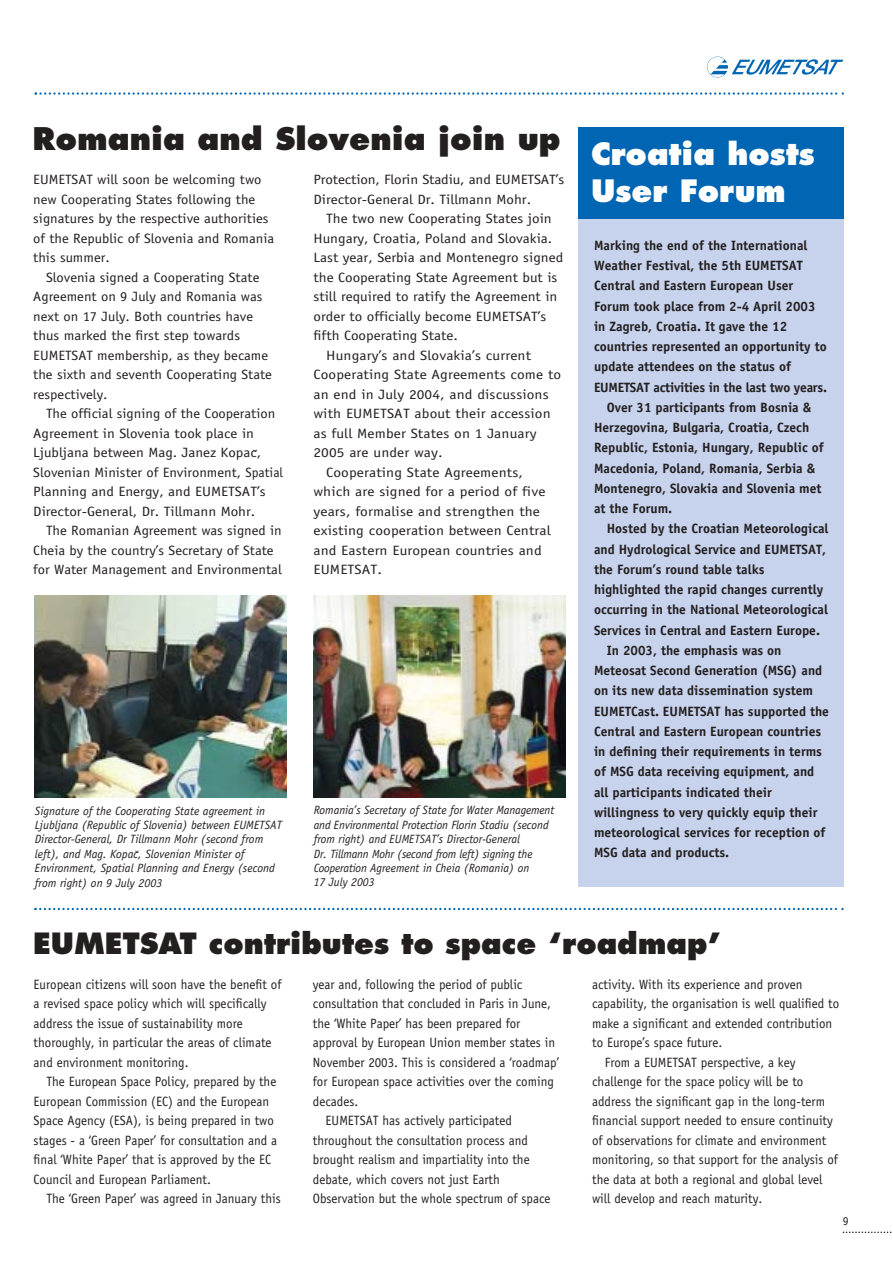
<style>
.page{position:relative;width:893px;height:1263px;background:#fff}
.page>*{position:absolute;margin:0;border:0;box-sizing:border-box;transform-origin:0 0}
.t1{font:800 30.3px "Futura";color:#231f1f}
.t2{font:800 30px/37px "Futura";color:#fff}
.t3{font:800 28.5px "Futura";color:#231f1f}
.t4{font:13.5px/19.5px "Officina Sans";color:#231f1f;scale:.96 1}
.t5{font:700 13.5px "Officina Sans";color:#231f1f}
.t6{font:13.5px/19.5px "Officina Sans";color:#231f1f;scale:1.08 1}
.t7{font:13.5px "Officina Sans";color:#231f1f;scale:1.14 1}
.t8{font:13.5px/19.5px "Officina Sans";color:#231f1f;scale:1.12 1}
.t9{font:13.5px "Officina Sans";color:#231f1f}
.t10{font:italic 12px/14.4px "Officina Sans";color:#231f1f}
.t11{font:12px "Officina Sans";color:#231f1f}
</style>
<div class="page">
<svg style="left:35px;top:92px;width:808px;height:3px"></svg>
<svg style="left:707px;top:57px;width:136px;height:20px"></svg>
<svg style="left:842px;top:1232px;width:50px;height:1px"></svg>
<svg style="left:34px;top:908px;width:809px;height:2px"></svg>
<img style="left:35px;top:596px;width:251px;height:201px">
<img style="left:313px;top:596px;width:252px;height:201px">
<div style="left:578px;top:127px;width:265px;height:760px;background:#c7d2ec"></div>
<div style="left:578px;top:127px;width:265px;height:92px;background:#0066b3"></div>
<h1 class="t1" style="left:33px;top:125px;width:529px">Romania and Slovenia join up</h1>
<p class="t6" style="left:33px;top:171px;width:224px">EUMETSAT will soon be welcoming two new Cooperating States following the signatures by the respective authorities of the Republic of Slovenia and Romania this summer.</p>
<p class="t6" style="left:33px;top:269px;width:222px;text-indent:13px">Slovenia signed a Cooperating State Agreement on 9 July and Romania was next on 17 July. Both countries have thus marked the first step towards EUMETSAT membership, as they became the sixth and seventh Cooperating State respectively.</p>
<p class="t6" style="left:33px;top:405px;width:233px;text-indent:13px">The official signing of the Cooperation Agreement in Slovenia took place in Ljubljana between Mag. Janez Kopac, Slovenian Minister of Environment, Spatial Planning and Energy, and EUMETSAT’s Director-General, Dr. Tillmann Mohr.</p>
<p class="t6" style="left:33px;top:522px;width:232px;text-indent:13px">The Romanian Agreement was signed in<br>Cheia by the country’s Secretary of State for Water Management and Environmental</p>
<p class="t8" style="left:313px;top:171px;width:225px">Protection, Florin Stadiu, and EUMETSAT’s<br>Director-General Dr. Tillmann Mohr.</p>
<p class="t8" style="left:326px;top:210px;width:203px">The two new Cooperating States join</p>
<p class="t8" style="left:313px;top:229px;width:215px">Hungary, Croatia, Poland and Slovakia.</p>
<p class="t8" style="left:313px;top:249px;width:224px">Last year, Serbia and Montenegro signed</p>
<p class="t8" style="left:313px;top:268px;width:219px">the Cooperating State Agreement but is</p>
<p class="t8" style="left:313px;top:288px;width:219px">still required to ratify the Agreement in</p>
<p class="t8" style="left:313px;top:307px;width:209px">order to officially become EUMETSAT’s</p>
<p class="t8" style="left:313px;top:327px;width:130px">fifth Cooperating State.</p>
<p class="t7" style="left:326px;top:350px;width:181px">Hungary’s and Slovakia’s current</p>
<p class="t7" style="left:313px;top:369px;width:219px">Cooperating State Agreements come to</p>
<p class="t7" style="left:313px;top:389px;width:208px">an end in July 2004, and discussions</p>
<p class="t7" style="left:313px;top:408px;width:209px">with EUMETSAT about their accession</p>
<p class="t7" style="left:313px;top:428px;width:197px">as full Member States on 1 January</p>
<p class="t7" style="left:313px;top:447px;width:115px">2005 are under way.</p>
<p class="t7" style="left:326px;top:467px;width:174px">Cooperating State Agreements,</p>
<p class="t7" style="left:313px;top:486px;width:205px">which are signed for a period of five</p>
<p class="t7" style="left:313px;top:506px;width:200px">years, formalise and strengthen the</p>
<p class="t7" style="left:313px;top:525px;width:210px">existing cooperation between Central</p>
<p class="t7" style="left:313px;top:545px;width:202px">and Eastern European countries and</p>
<p class="t7" style="left:313px;top:564px;width:62px">EUMETSAT.</p>
<p class="t9" style="left:253px;top:449px;width:6px">˘</p>
<p class="t10" style="left:35px;top:804px;width:248px">Signature of the Cooperating State agreement in Ljubljana (Republic of Slovenia) between EUMETSAT Director-General, Dr Tillmann Mohr (second from left), and Mag. Kopac, Slovenian Minister of Environment, Spatial Planning and Energy (second from right) on 9 July 2003</p>
<p class="t10" style="left:135px;top:849px;width:5px">˘</p>
<p class="t10" style="left:314px;top:804px;width:242px">Romania’s Secretary of State for Water Management and Environmental Protection Florin Stadiu (second from right) and EUMETSAT’s Director-General<br>Dr. Tillmann Mohr (second from left) signing the Cooperation Agreement in Cheia (Romania) on<br>17 July 2003</p>
<h2 class="t2" style="left:591px;top:137px;width:225px">Croatia hosts<br>User Forum</h2>
<p class="t5" style="left:594px;top:240px;width:215px">Marking the end of the International</p>
<p class="t5" style="left:594px;top:260px;width:210px">Weather Festival, the 5th EUMETSAT</p>
<p class="t5" style="left:594px;top:280px;width:201px">Central and Eastern European User</p>
<p class="t5" style="left:594px;top:301px;width:223px">Forum took place from 2-4 April 2003</p>
<p class="t5" style="left:594px;top:321px;width:195px">in Zagreb, Croatia. It gave the 12</p>
<p class="t5" style="left:594px;top:341px;width:234px">countries represented an opportunity to</p>
<p class="t5" style="left:594px;top:361px;width:198px">update attendees on the status of</p>
<p class="t5" style="left:594px;top:382px;width:234px">EUMETSAT activities in the last two years.</p>
<p class="t5" style="left:606px;top:402px;width:206px">Over 31 participants from Bosnia &amp;</p>
<p class="t5" style="left:594px;top:422px;width:217px">Herzegovina, Bulgaria, Croatia, Czech</p>
<p class="t5" style="left:594px;top:442px;width:231px">Republic, Estonia, Hungary, Republic of</p>
<p class="t5" style="left:594px;top:463px;width:222px">Macedonia, Poland, Romania, Serbia &amp;</p>
<p class="t5" style="left:594px;top:483px;width:229px">Montenegro, Slovakia and Slovenia met</p>
<p class="t5" style="left:594px;top:503px;width:80px">at the Forum.</p>
<p class="t5" style="left:606px;top:523px;width:223px">Hosted by the Croatian Meteorological</p>
<p class="t5" style="left:594px;top:544px;width:233px">and Hydrological Service and EUMETSAT,</p>
<p class="t5" style="left:594px;top:564px;width:172px">the Forum’s round table talks</p>
<p class="t5" style="left:594px;top:584px;width:231px">highlighted the rapid changes currently</p>
<p class="t5" style="left:594px;top:604px;width:235px">occurring in the National Meteorological</p>
<p class="t5" style="left:594px;top:625px;width:227px">Services in Central and Eastern Europe.</p>
<p class="t5" style="left:606px;top:645px;width:176px">In 2003, the emphasis was on</p>
<p class="t5" style="left:594px;top:665px;width:230px">Meteosat Second Generation (MSG) and</p>
<p class="t5" style="left:594px;top:685px;width:220px">on its new data dissemination system</p>
<p class="t5" style="left:594px;top:706px;width:236px">EUMETCast. EUMETSAT has supported the</p>
<p class="t5" style="left:594px;top:726px;width:229px">Central and Eastern European countries</p>
<p class="t5" style="left:594px;top:746px;width:229px">in defining their requirements in terms</p>
<p class="t5" style="left:594px;top:766px;width:222px">of MSG data receiving equipment, and</p>
<p class="t5" style="left:594px;top:787px;width:179px">all participants indicated their</p>
<p class="t5" style="left:594px;top:807px;width:225px">willingness to very quickly equip their</p>
<p class="t5" style="left:594px;top:827px;width:233px">meteorological services for reception of</p>
<p class="t5" style="left:594px;top:847px;width:137px">MSG data and products.</p>
<h3 class="t3" style="left:33px;top:931px;width:690px">EUMETSAT contributes to space ‘roadmap’</h3>
<p class="t4" style="left:34px;top:976px;width:259px">European citizens will soon have the benefit of a revised space policy which will specifically address the issue of sustainability more thoroughly, in particular the areas of climate and environment monitoring.</p>
<p class="t4" style="left:34px;top:1073px;width:255px;text-indent:13px">The European Space Policy, prepared by the European Commission (EC) and the European Space Agency (ESA), is being prepared in two stages - a ‘Green Paper’ for consultation and a final ‘White Paper’ that is approved by the EC Council and European Parliament.</p>
<p class="t4" style="left:46px;top:1190px;width:245px">The ‘Green Paper’ was agreed in January this</p>
<p class="t4" style="left:592px;top:976px;width:221px">activity. With its experience and proven</p>
<p class="t4" style="left:592px;top:995px;width:259px">capability, the organisation is well qualified to</p>
<p class="t4" style="left:592px;top:1015px;width:251px">make a significant and extended contribution</p>
<p class="t4" style="left:592px;top:1034px;width:137px">to Europe’s space future.</p>
<p class="t4" style="left:605px;top:1054px;width:200px">From a EUMETSAT perspective, a key</p>
<p class="t4" style="left:592px;top:1073px;width:221px">challenge for the space policy will be to</p>
<p class="t4" style="left:592px;top:1093px;width:244px">address the significant gap in the long-term</p>
<p class="t4" style="left:592px;top:1112px;width:252px">financial support needed to ensure continuity</p>
<p class="t4" style="left:592px;top:1132px;width:245px">of observations for climate and environment</p>
<p class="t4" style="left:592px;top:1151px;width:257px">monitoring, so that support for the analysis of</p>
<p class="t4" style="left:592px;top:1171px;width:241px">the data at both a regional and global level</p>
<p class="t4" style="left:592px;top:1190px;width:179px">will develop and reach maturity.</p>
<p class="t4" style="left:313px;top:976px;width:220px">year and, following the period of public</p>
<p class="t4" style="left:313px;top:995px;width:249px">consultation that concluded in Paris in June,</p>
<p class="t4" style="left:313px;top:1015px;width:217px">the ‘White Paper’ has been prepared for</p>
<p class="t4" style="left:313px;top:1034px;width:254px">approval by European Union member states in</p>
<p class="t4" style="left:313px;top:1054px;width:258px">November 2003. This is considered a ‘roadmap’</p>
<p class="t4" style="left:313px;top:1073px;width:252px">for European space activities over the coming</p>
<p class="t4" style="left:313px;top:1093px;width:49px">decades.</p>
<p class="t4" style="left:325px;top:1112px;width:195px">EUMETSAT has actively participated</p>
<p class="t4" style="left:313px;top:1132px;width:225px">throughout the consultation process and</p>
<p class="t4" style="left:313px;top:1151px;width:227px">brought realism and impartiality into the</p>
<p class="t4" style="left:313px;top:1171px;width:196px">debate, which covers not just Earth</p>
<p class="t4" style="left:313px;top:1190px;width:249px">Observation but the whole spectrum of space</p>
<p class="t11" style="left:842px;top:1216px;width:7px">9</p>
</div>
